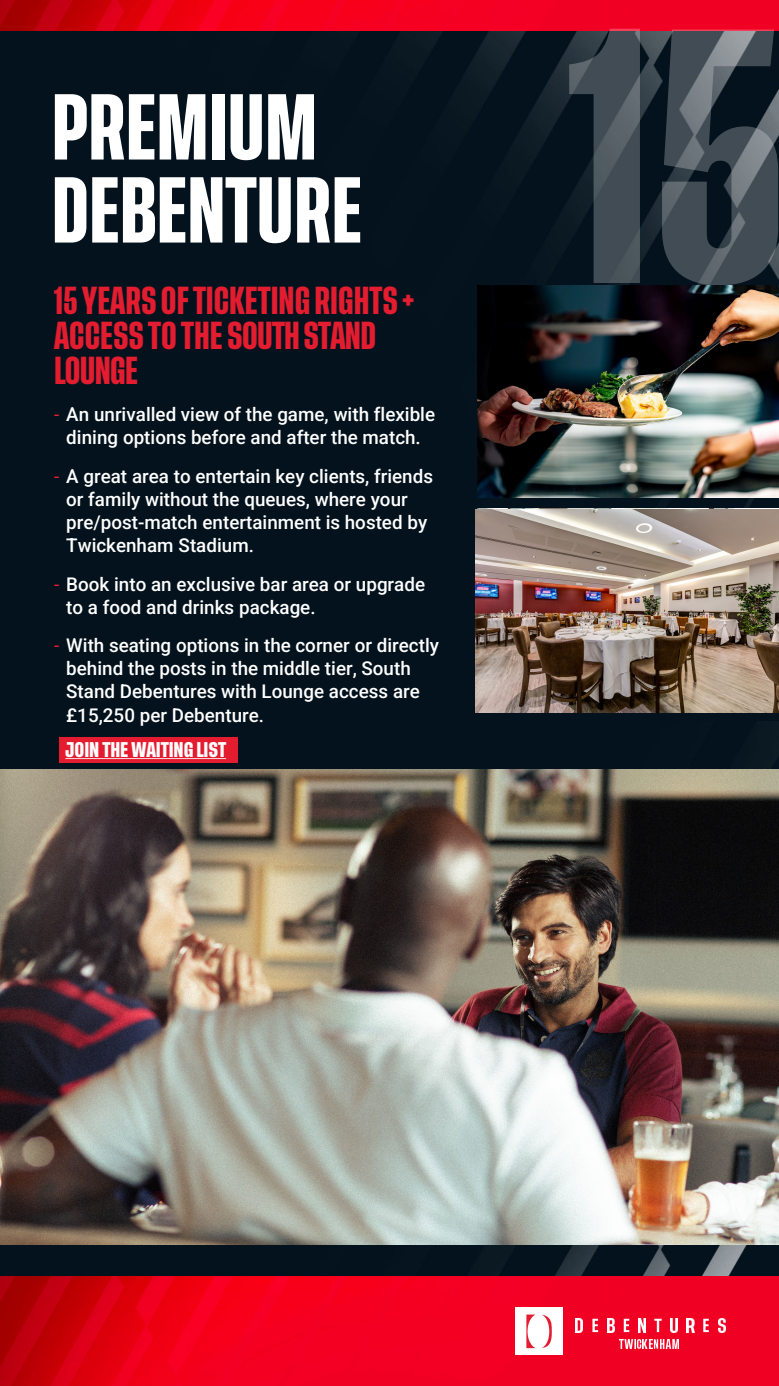
<style>
.page{position:relative;width:779px;height:1386px;background:#fff}
.page>*{position:absolute;margin:0;border:0;box-sizing:border-box;transform-origin:0 0}
.t1{font:600 69.12px/83px "Tusker Grotesk 5600";color:#fff}
.t2{font:600 28.88px/34.6px "Tusker Grotesk 5600";color:#e31c2f}
.t3{font:500 18.81px/23px "Roboto";color:#fff}
.t4{font:600 15.75px "Tusker Grotesk 6600";letter-spacing:-.005em;color:#fff}
.s1{font-weight:400;color:#e31c2f}
</style>
<div class="page">
<div style="left:0;top:30px;width:779px;height:691px;background:#04121d"></div>
<div style="left:0;top:721px;width:779px;height:555px;background:#04121d"></div>
<img style="left:0;top:1276px;width:779px;height:109px">
<div style="left:515px;top:1307px;width:48px;height:47px;background:#fff"></div>
<svg style="left:526px;top:1314px;width:9px;height:33px"></svg>
<svg style="left:542px;top:1314px;width:10px;height:33px"></svg>
<svg style="left:576px;top:1318px;width:7px;height:13px"></svg>
<svg style="left:592px;top:1318px;width:6px;height:13px"></svg>
<svg style="left:607px;top:1318px;width:7px;height:13px"></svg>
<svg style="left:624px;top:1318px;width:5px;height:13px"></svg>
<svg style="left:639px;top:1318px;width:7px;height:13px"></svg>
<svg style="left:654px;top:1318px;width:7px;height:13px"></svg>
<svg style="left:670px;top:1318px;width:7px;height:13px"></svg>
<svg style="left:687px;top:1318px;width:7px;height:13px"></svg>
<svg style="left:703px;top:1318px;width:6px;height:13px"></svg>
<svg style="left:718px;top:1318px;width:7px;height:13px"></svg>
<img style="left:619px;top:1338px;width:16px;height:10px">
<svg style="left:637px;top:1338px;width:21px;height:10px"></svg>
<img style="left:660px;top:1338px;width:18px;height:10px">
<img style="left:0;top:0;width:779px;height:30px">
<svg style="left:569px;top:29px;width:71px;height:254px;background:#363f48"></svg>
<svg style="left:662px;top:29px;width:116px;height:256px;background:#404951"></svg>
<img style="left:478px;top:285px;width:301px;height:212px">
<img style="left:0;top:769px;width:779px;height:475px">
<img style="left:476px;top:509px;width:303px;height:203px">
<div style="left:59px;top:737px;width:178px;height:25px;background:#e31c2f"></div>
<svg style="left:65px;top:758px;width:161px;height:1px"></svg>
<h2 class="t1" style="left:52px;top:90px;width:312px">PREMIUM<br>DEBENTURE</h2>
<p class="t2" style="left:54px;top:285px;width:362px">15 YEARS OF TICKETING RIGHTS +<br>ACCESS TO THE SOUTH STAND<br>LOUNGE</p>
<p class="t3" style="left:54px;top:402px;width:383px;text-align:center"><span class="s1">-</span> An unrivalled view of the game, with flexible dining options before and after the match.</p>
<p class="t3" style="left:66px;top:463px;width:368px;text-indent:-12px"><span class="s1">-</span> A great area to entertain key clients, friends or family without the queues, where your pre/post-match entertainment is hosted by Twickenham Stadium.</p>
<p class="t3" style="left:66px;top:571px;width:360px;text-indent:-12px"><span class="s1">-</span> Book into an exclusive bar area or upgrade to a food and drinks package.</p>
<p class="t3" style="left:66px;top:633px;width:374px;text-indent:-12px"><span class="s1">-</span> With seating options in the corner or directly behind the posts in the middle tier, South Stand Debentures with Lounge access are £15,250 per Debenture.</p>
<p class="t4" style="left:65px;top:740px;width:162px">JOIN THE WAITING LIST</p>
</div>
